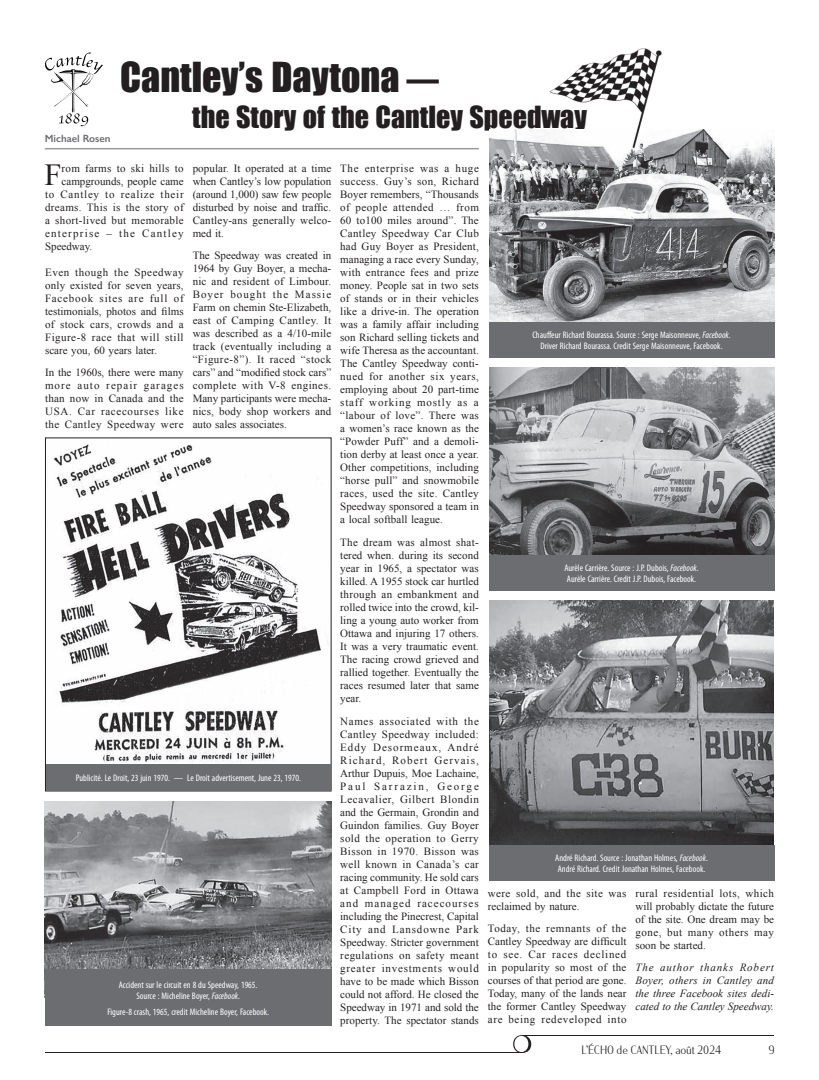
<style>
.page{position:relative;width:819px;height:1080px;background:#fff}
.page>*{position:absolute;margin:0;border:0;box-sizing:border-box;transform-origin:0 0}
.Body_drop_cap{font:38px "Impact";color:#231f20}
.Text_just_-_times_11pt{font:30.6px "Times New Roman";color:#231f20}
.Body_drop_cap-2{font:28px "Impact";color:#231f20}
.t1{font:700 12.5px "Olimpico";color:#231f20}
.Text_just_-_times_11pt-2{font:11px/13px "Times New Roman";letter-spacing:.005em;color:#231f20;text-align:justify}
.Text_just_-_times_11pt-3{font:italic 11px/13px "Times New Roman";color:#231f20;text-align:justify}
.Text_just_-_times_11pt-4{font:11px "Times New Roman";letter-spacing:.03em;color:#231f20}
.Text_just_-_times_11pt-5{font:11px/13px "Times New Roman";letter-spacing:.04em;color:#231f20}
.Text_just_-_times_11pt-6{font:11px "Times New Roman";letter-spacing:.065em;color:#231f20}
.Text_just_-_times_11pt-7{font:11px "Times New Roman";letter-spacing:.11em;color:#231f20}
.Text_just_-_times_11pt-8{font:11px "Times New Roman";letter-spacing:.025em;color:#231f20}
.Photographe{font:600 10.5px "Gill Sans";color:#6c6d70}
.Text_just_-_times_11pt-9{font:condensed 9.5px/11px "Myriad Pro";color:#fff;text-align:center}
.s1{font-size:32px}
.s2{font-style:italic}
</style>
<div class="page">
<svg style="left:45px;top:53px;width:58px;height:73px"></svg>
<hr style="left:45px;top:149px;width:434px;height:1px;background:#6c6d70">
<img style="left:489px;top:600px;width:285px;height:245px">
<img style="left:489px;top:367px;width:285px;height:188px">
<img style="left:489px;top:130px;width:285px;height:192px">
<div style="left:489px;top:322px;width:285px;height:36px;background:#6c6d70"></div>
<div style="left:489px;top:845px;width:285px;height:36px;background:#6c6d70"></div>
<img style="left:45px;top:801px;width:286px;height:169px">
<div style="left:45px;top:970px;width:287px;height:56px;background:#6c6d70"></div>
<div style="left:489px;top:555px;width:285px;height:36px;background:#6c6d70"></div>
<img style="left:54px;top:444px;width:275px;height:319px">
<div style="left:45px;top:437px;width:287px;height:355px;border:1px solid #231f20"></div>
<div style="left:46px;top:764px;width:285px;height:27px;background:#6c6d70"></div>
<img style="left:546px;top:48px;width:119px;height:102px">
<svg style="left:45px;top:1035px;width:729px;height:18px"></svg>
<p class="Photographe" style="left:45px;top:132px;width:67px">Michael Rosen</p>
<p class="Body_drop_cap" style="left:120px;top:47px;width:320px">Cantley’s Daytona <span class="s1">—</span></p>
<p class="Body_drop_cap-2" style="left:192px;top:95px;width:396px">the Story of the Cantley Speedway</p>
<p class="Text_just_-_times_11pt" style="left:45px;top:154px;width:19px">F</p>
<p class="Text_just_-_times_11pt-8" style="left:62px;top:161px;width:124px">rom farms to ski hills to</p>
<p class="Text_just_-_times_11pt-2" style="left:193px;top:161px;width:140px">popular. It operated at a time when Cantley’s low population (around 1,000) saw few people disturbed by noise and traffic.<br>Cantley-ans generally welco&shy;med it.</p>
<p class="Text_just_-_times_11pt-2" style="left:193px;top:248px;width:140px">The Speedway was created in 1964 by Guy Boyer, a mecha&shy;nic and resident of Limbour.<br>Boyer bought the Massie Farm on chemin Ste-Elizabeth, east of Camping Cantley. It was described as a 4/10-mile track (eventually including a “Figure-8”). It raced “stock cars” and “modified stock cars” complete with V-8 engines.<br>Many participants were mecha&shy;nics, body shop workers and auto sales associates.</p>
<p class="Text_just_-_times_11pt-2" style="left:62px;top:174px;width:124px">campgrounds, people came</p>
<p class="Text_just_-_times_11pt-6" style="left:45px;top:187px;width:140px">to Cantley to realize their</p>
<p class="Text_just_-_times_11pt-4" style="left:45px;top:200px;width:140px">dreams. This is the story of</p>
<p class="Text_just_-_times_11pt-4" style="left:45px;top:213px;width:140px">a short-lived but memorable</p>
<p class="Text_just_-_times_11pt-7" style="left:45px;top:226px;width:140px">enterprise – the Cantley</p>
<p class="Text_just_-_times_11pt-2" style="left:45px;top:239px;width:49px">Speedway.</p>
<p class="Text_just_-_times_11pt-2" style="left:45px;top:266px;width:140px">Even though the Speedway only existed for seven years, Facebook sites are full of testimonials, photos and films of stock cars, crowds and a Figure-8 race that will still scare you, 60 years later.</p>
<p class="Text_just_-_times_11pt-2" style="left:45px;top:366px;width:140px">In the 1960s, there were many more auto repair garages than now in Canada and the USA. Car racecourses like the Cantley Speedway were</p>
<p class="Text_just_-_times_11pt-9" style="left:76px;top:772px;width:227px">Publicité. Le Droit, 23 juin 1970. — Le Droit advertisement, June 23, 1970.</p>
<p class="Text_just_-_times_11pt-9" style="left:119px;top:980px;width:140px">Accident sur le circuit en 8 du Speedway, 1965.<br>Source : Micheline Boyer, <span class="s2">Facebook</span>.</p>
<p class="Text_just_-_times_11pt-9" style="left:107px;top:1006px;width:163px">Figure-8 crash, 1965, credit Micheline Boyer, Facebook.</p>
<p class="Text_just_-_times_11pt-2" style="left:340px;top:161px;width:140px">The enterprise was a huge success. Guy’s son, Richard Boyer remembers, “Thousands of people attended … from 60 to100 miles around”. The Cantley Speedway Car Club had Guy Boyer as President, managing a race every Sunday, with entrance fees and prize money. People sat in two sets of stands or in their vehicles like a drive-in. The operation was a family affair including son Richard selling tickets and wife Theresa as the accountant.<br>The Cantley Speedway conti&shy;nued for another six years, employing about 20 part-time staff working mostly as a “labour of love”. There was a women’s race known as the “Powder Puff” and a demoli&shy;tion derby at least once a year.<br>Other competitions, including “horse pull” and snowmobile races, used the site. Cantley Speedway sponsored a team in a local softball league.</p>
<p class="Text_just_-_times_11pt-2" style="left:340px;top:535px;width:140px">The dream was almost shat&shy;tered when. during its second year in 1965, a spectator was killed. A 1955 stock car hurtled through an embankment and rolled twice into the crowd, kil&shy;ling a young auto worker from Ottawa and injuring 17 others.<br>It was a very traumatic event.<br>The racing crowd grieved and rallied together. Eventually the races resumed later that same year.</p>
<p class="Text_just_-_times_11pt-2" style="left:340px;top:714px;width:140px">Names associated with the Cantley Speedway included:<br>Eddy Desormeaux, André Richard, Robert Gervais, Arthur Dupuis, Moe Lachaine, Paul Sarrazin, George Lecavalier, Gilbert Blondin and the Germain, Grondin and Guindon families. Guy Boyer sold the operation to Gerry Bisson in 1970. Bisson was well known in Canada’s car racing community. He sold cars at Campbell Ford in Ottawa and managed racecourses including the Pinecrest, Capital City and Lansdowne Park Speedway. Stricter government regulations on safety meant greater investments would have to be made which Bisson could not afford. He closed the Speedway in 1971 and sold the property. The spectator stands</p>
<p class="Text_just_-_times_11pt-9" style="left:532px;top:329px;width:200px">Chauffeur Richard Bourassa. Source : Serge Maisonneuve, <span class="s2">Facebook</span>.</p>
<p class="Text_just_-_times_11pt-9" style="left:541px;top:340px;width:183px">Driver Richard Bourassa. Credit Serge Maisonneuve, Facebook.</p>
<p class="Text_just_-_times_11pt-9" style="left:564px;top:563px;width:136px">Aurèle Carrière. Source : J.P. Dubois, <span class="s2">Facebook</span>.</p>
<p class="Text_just_-_times_11pt-9" style="left:567px;top:574px;width:131px">Aurèle Carrière. Credit J.P. Dubois, Facebook.</p>
<p class="Text_just_-_times_11pt-9" style="left:555px;top:852px;width:154px">André Richard. Source : Jonathan Holmes, <span class="s2">Facebook</span>.</p>
<p class="Text_just_-_times_11pt-9" style="left:558px;top:863px;width:149px">André Richard. Credit Jonathan Holmes, Facebook.</p>
<p class="Text_just_-_times_11pt-5" style="left:488px;top:887px;width:140px">were sold, and the site was reclaimed by nature.</p>
<p class="Text_just_-_times_11pt-2" style="left:488px;top:922px;width:140px">Today, the remnants of the Cantley Speedway are difficult to see. Car races declined in popularity so most of the courses of that period are gone.<br>Today, many of the lands near the former Cantley Speedway are being redeveloped into</p>
<p class="Text_just_-_times_11pt-2" style="left:635px;top:887px;width:140px">rural residential lots, which will probably dictate the future of the site. One dream may be gone, but many others may soon be started.</p>
<p class="Text_just_-_times_11pt-3" style="left:635px;top:961px;width:140px">The author thanks Robert Boyer, others in Cantley and the three Facebook sites dedi&shy;cated to the Cantley Speedway.</p>
<p class="t1" style="left:582px;top:1043px;width:141px">L’ÉCHO de CANTLEY, août 2024</p>
<p class="t1" style="left:769px;top:1043px;width:8px">9</p>
</div>
